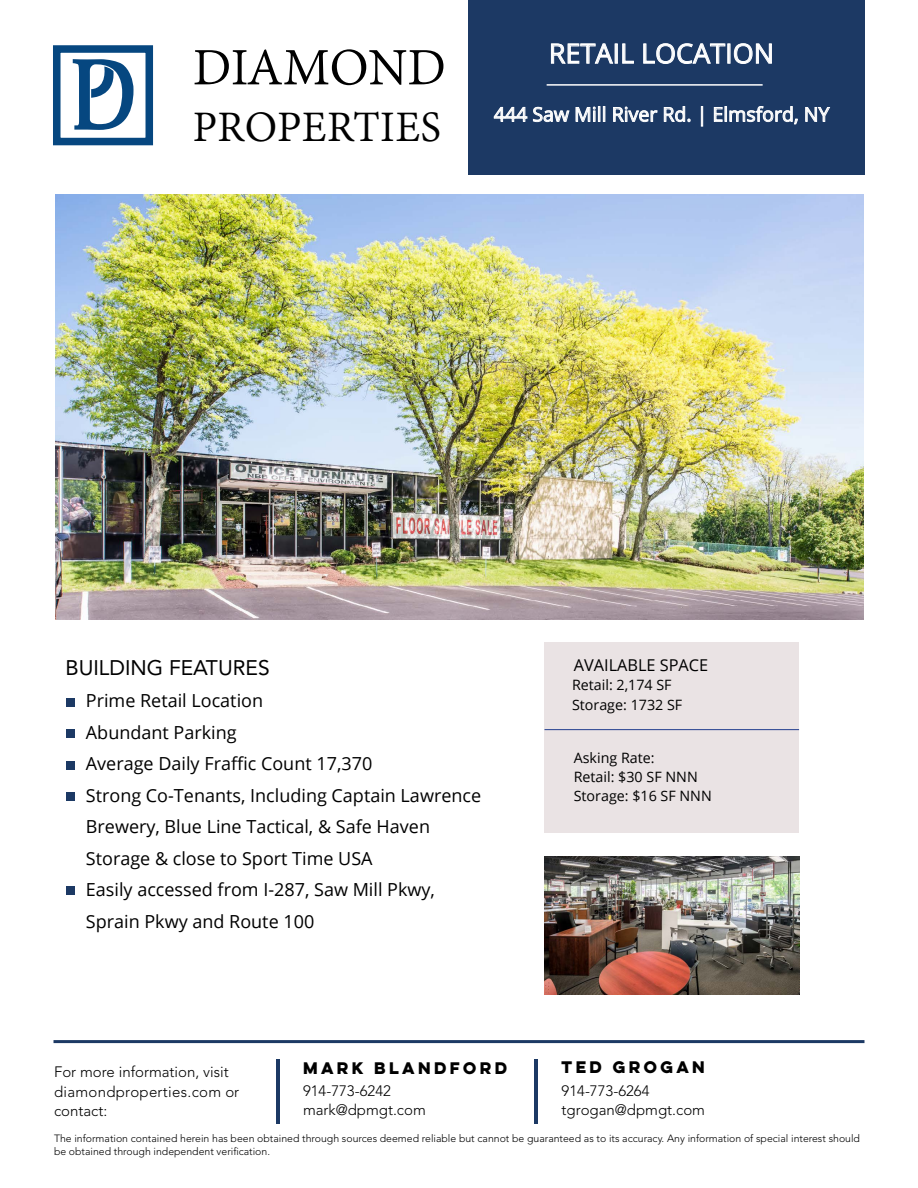
<style>
.page{position:relative;width:918px;height:1188px;background:#fff}
.page>*{position:absolute;margin:0;border:0;box-sizing:border-box;transform-origin:0 0}
.t1{font:56.85px "Adobe Devanagari";letter-spacing:-.01em;color:#000}
.t2{font:47.1px "Adobe Devanagari";letter-spacing:.005em;color:#000}
.t3{font:27px "Open Sans";color:#fff}
.t4{font:21px "Avenir LT Std";color:#000}
.t5{font:19.5px "Open Sans";color:#fff}
.t6{font:18px/31.5px "Open Sans";color:#000}
.t7{font:16.35px "Open Sans";color:#000}
.t8{font:300 15px/19.5px "Avenir LT Std";color:#000}
.t9{font:300 15px/19.5px "Avenir LT Std";letter-spacing:.02em;color:#000}
.t10{font:700 15px "Lulo Clean One";color:#000}
.t11{font:14.25px/19.4px "Open Sans";color:#000}
.t12{font:300 10.5px/12.6px "Avenir LT Std";color:#000}
</style>
<div class="page">
<div style="left:468px;top:0;width:396px;height:175px;background:#1c3964"></div>
<img style="left:55px;top:195px;width:809px;height:424px">
<svg style="left:551px;top:43px;width:62px;height:21px"></svg>
<div style="left:615px;top:44px;width:3px;height:20px;border:1px solid #fff"></div>
<svg style="left:622px;top:43px;width:12px;height:21px"></svg>
<svg style="left:643px;top:43px;width:83px;height:21px"></svg>
<svg style="left:734px;top:43px;width:38px;height:21px"></svg>
<hr style="left:547px;top:84px;width:216px;height:2px;background:#fff">
<svg style="left:494px;top:106px;width:111px;height:16px"></svg>
<svg style="left:613px;top:106px;width:45px;height:16px"></svg>
<svg style="left:664px;top:106px;width:27px;height:16px"></svg>
<div style="left:701px;top:106px;width:2px;height:21px;border:1px solid #fff"></div>
<svg style="left:714px;top:106px;width:84px;height:19px"></svg>
<svg style="left:805px;top:107px;width:26px;height:15px"></svg>
<div style="left:53px;top:45px;width:100px;height:100px;border:8px solid #064780"></div>
<svg style="left:73px;top:59px;width:61px;height:71px"></svg>
<hr style="left:534px;top:1059px;width:3px;height:65px;background:#1c3964">
<hr style="left:276px;top:1059px;width:3px;height:65px;background:#1c3964">
<hr style="left:54px;top:1040px;width:810px;height:3px;background:#1c3964">
<img style="left:544px;top:857px;width:255px;height:138px">
<div style="left:544px;top:643px;width:255px;height:190px;background:#eae3e4"></div>
<hr style="left:544px;top:729px;width:255px;height:1px;background:#25408f">
<div style="left:66px;top:698px;width:9px;height:9px;background:#1c3964"></div>
<div style="left:66px;top:792px;width:9px;height:9px;background:#1c3964"></div>
<div style="left:66px;top:886px;width:9px;height:9px;background:#1c3964"></div>
<div style="left:66px;top:761px;width:9px;height:9px;background:#1c3964"></div>
<div style="left:66px;top:729px;width:9px;height:9px;background:#1c3964"></div>
<h1 class="t1" style="left:193px;top:35px;width:254px">DIAMOND</h1>
<h2 class="t2" style="left:193px;top:100px;width:250px">PROPERTIES</h2>
<h3 class="t3" style="left:549px;top:35px;width:227px">RETAIL LOCATION</h3>
<p class="t5" style="left:494px;top:101px;width:337px">444 Saw Mill River Rd. | Elmsford, NY</p>
<p class="t4" style="left:66px;top:656px;width:206px">BUILDING FEATURES</p>
<p class="t6" style="left:86px;top:685px;width:397px">Prime Retail Location<br>Abundant Parking<br>Average Daily Fraffic Count 17,370<br>Strong Co-Tenants, Including Captain Lawrence Brewery, Blue Line Tactical, &amp; Safe Haven Storage &amp; close to Sport Time USA<br>Easily accessed from I-287, Saw Mill Pkwy, Sprain Pkwy and Route 100</p>
<p class="t7" style="left:574px;top:654px;width:136px">AVAILABLE SPACE</p>
<p class="t11" style="left:572px;top:675px;width:112px">Retail: 2,174 SF<br>Storage: 1732 SF</p>
<p class="t11" style="left:574px;top:747px;width:140px">Asking Rate:<br>Retail: $30 SF NNN<br>Storage: $16 SF NNN</p>
<p class="t8" style="left:54px;top:1063px;width:176px">For more information, visit</p>
<p class="t10" style="left:303px;top:1056px;width:209px">MARK BLANDFORD</p>
<p class="t9" style="left:54px;top:1082px;width:187px">diamondproperties.com or contact:</p>
<p class="t8" style="left:303px;top:1081px;width:124px">914-773-6242 mark@dpmgt.com</p>
<p class="t10" style="left:562px;top:1056px;width:148px">TED GROGAN</p>
<p class="t8" style="left:562px;top:1081px;width:145px">914-773-6264 tgrogan@dpmgt.com</p>
<p class="t12" style="left:54px;top:1132px;width:808px">The information contained herein has been obtained through sources deemed reliable but cannot be guaranteed as to its accuracy. Any information of special interest should be obtained through independent verification.</p>
</div>
